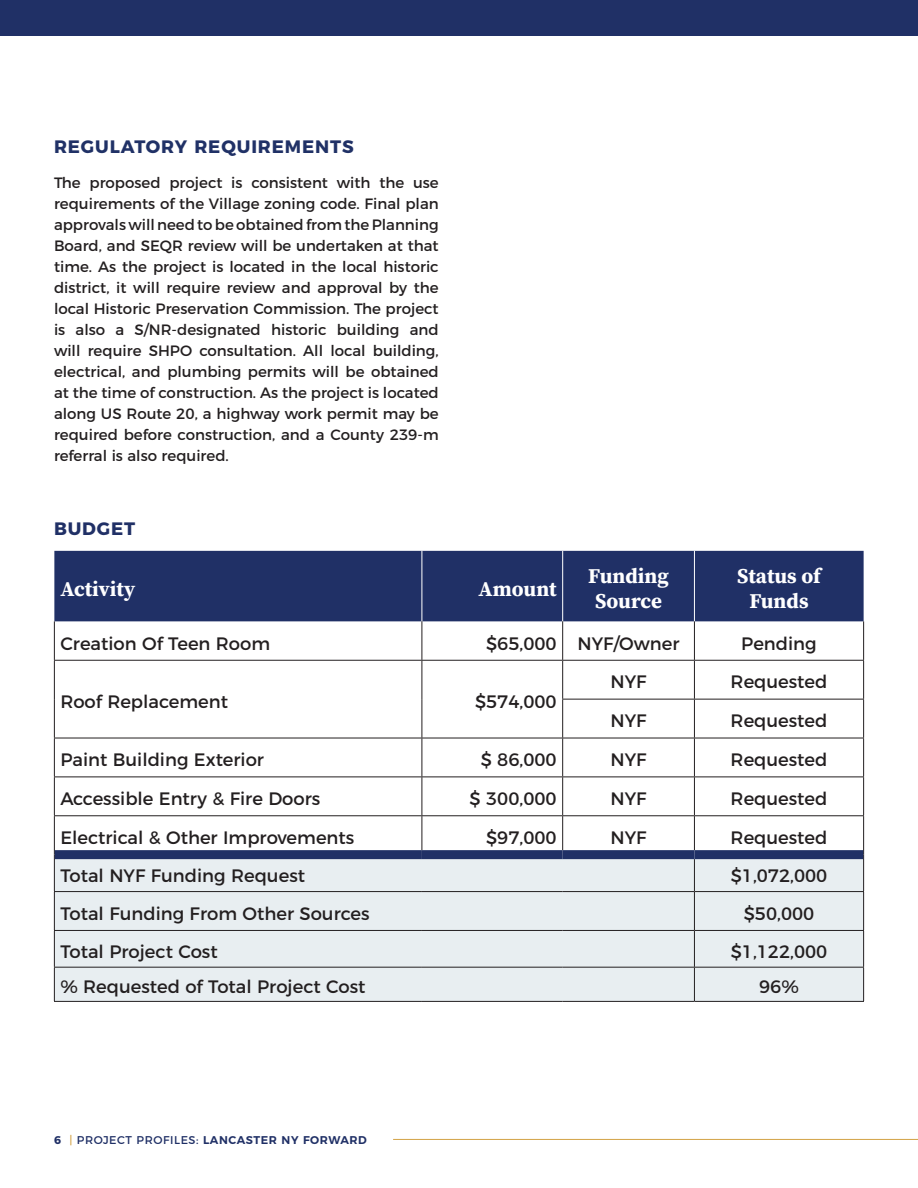
<style>
.page{position:relative;width:918px;height:1188px;background:#fff}
.page>*{position:absolute;margin:0;border:0;box-sizing:border-box;transform-origin:0 0}
.t1{font:700 21px/25.5px "Source Serif Pro";color:#fff;text-align:center}
.t2{font:18px "Montserrat";color:#231f20}
.t3{font:700 18px "Montserrat";letter-spacing:.05em;color:#203166}
.t4{font:700 18px "Montserrat";letter-spacing:.05em;color:#203066}
.t5{font:15px/21px "Montserrat";color:#231f20;text-align:justify}
.t6{font:600 11.25px "Montserrat";letter-spacing:.05em;color:#203066}
.s1{font-weight:700}
.s2{font-weight:400;color:#d3a245}
.s3{font-weight:400}
</style>
<div class="page">
<div style="left:0;top:0;width:918px;height:36px;background:#203066"></div>
<hr style="left:393px;top:1139px;width:525px;height:1px;background:#d3a245">
<div style="left:54px;top:551px;width:810px;height:70px;background:#203066"></div>
<div style="left:55px;top:859px;width:808px;height:142px;background:#e8eef1"></div>
<hr style="left:422px;top:551px;width:1px;height:70px;background:#fff">
<hr style="left:562px;top:551px;width:1px;height:70px;background:#fff">
<hr style="left:694px;top:551px;width:1px;height:70px;background:#fff">
<hr style="left:54px;top:621px;width:1px;height:39px;background:#231f20">
<hr style="left:863px;top:621px;width:1px;height:39px;background:#231f20">
<hr style="left:563px;top:660px;width:131px;height:1px;background:#231f20">
<hr style="left:694px;top:660px;width:170px;height:1px;background:#231f20">
<hr style="left:863px;top:661px;width:1px;height:38px;background:#231f20">
<hr style="left:562px;top:699px;width:132px;height:1px;background:#231f20">
<hr style="left:694px;top:699px;width:170px;height:1px;background:#231f20">
<hr style="left:863px;top:700px;width:1px;height:38px;background:#231f20">
<hr style="left:563px;top:738px;width:131px;height:1px;background:#231f20">
<hr style="left:694px;top:738px;width:170px;height:1px;background:#231f20">
<hr style="left:863px;top:738px;width:1px;height:39px;background:#231f20">
<hr style="left:563px;top:777px;width:131px;height:1px;background:#231f20">
<hr style="left:694px;top:777px;width:170px;height:1px;background:#231f20">
<hr style="left:863px;top:777px;width:1px;height:38px;background:#231f20">
<hr style="left:563px;top:815px;width:131px;height:1px;background:#231f20">
<hr style="left:694px;top:815px;width:170px;height:1px;background:#231f20">
<hr style="left:863px;top:816px;width:1px;height:39px;background:#231f20">
<hr style="left:54px;top:660px;width:368px;height:1px;background:#231f20">
<hr style="left:54px;top:661px;width:1px;height:38px;background:#231f20">
<hr style="left:422px;top:660px;width:141px;height:1px;background:#231f20">
<hr style="left:54px;top:699px;width:1px;height:39px;background:#231f20">
<hr style="left:54px;top:738px;width:368px;height:1px;background:#231f20">
<hr style="left:54px;top:738px;width:1px;height:39px;background:#231f20">
<hr style="left:422px;top:738px;width:141px;height:1px;background:#231f20">
<hr style="left:54px;top:777px;width:368px;height:1px;background:#231f20">
<hr style="left:54px;top:777px;width:1px;height:38px;background:#231f20">
<hr style="left:422px;top:777px;width:141px;height:1px;background:#231f20">
<hr style="left:54px;top:815px;width:368px;height:1px;background:#231f20">
<hr style="left:54px;top:816px;width:1px;height:39px;background:#231f20">
<hr style="left:422px;top:815px;width:141px;height:1px;background:#231f20">
<hr style="left:54px;top:855px;width:1px;height:36px;background:#231f20">
<hr style="left:863px;top:855px;width:1px;height:36px;background:#231f20">
<hr style="left:54px;top:891px;width:368px;height:1px;background:#231f20">
<hr style="left:54px;top:892px;width:1px;height:38px;background:#231f20">
<hr style="left:422px;top:891px;width:141px;height:1px;background:#231f20">
<hr style="left:563px;top:891px;width:131px;height:1px;background:#231f20">
<hr style="left:694px;top:891px;width:170px;height:1px;background:#231f20">
<hr style="left:863px;top:892px;width:1px;height:38px;background:#231f20">
<hr style="left:54px;top:930px;width:368px;height:1px;background:#231f20">
<hr style="left:54px;top:931px;width:1px;height:36px;background:#231f20">
<hr style="left:422px;top:930px;width:141px;height:1px;background:#231f20">
<hr style="left:563px;top:930px;width:131px;height:1px;background:#231f20">
<hr style="left:694px;top:930px;width:170px;height:1px;background:#231f20">
<hr style="left:863px;top:931px;width:1px;height:36px;background:#231f20">
<hr style="left:54px;top:967px;width:368px;height:1px;background:#231f20">
<hr style="left:54px;top:968px;width:1px;height:33px;background:#231f20">
<hr style="left:422px;top:967px;width:141px;height:1px;background:#231f20">
<hr style="left:563px;top:967px;width:131px;height:1px;background:#231f20">
<hr style="left:694px;top:967px;width:170px;height:1px;background:#231f20">
<hr style="left:863px;top:968px;width:1px;height:33px;background:#231f20">
<hr style="left:54px;top:1001px;width:368px;height:1px;background:#231f20">
<hr style="left:422px;top:1001px;width:141px;height:1px;background:#231f20">
<hr style="left:563px;top:1001px;width:131px;height:1px;background:#231f20">
<hr style="left:694px;top:1001px;width:170px;height:1px;background:#231f20">
<hr style="left:422px;top:621px;width:1px;height:39px;background:#231f20">
<hr style="left:562px;top:621px;width:1px;height:39px;background:#231f20">
<hr style="left:694px;top:621px;width:1px;height:39px;background:#231f20">
<hr style="left:694px;top:661px;width:1px;height:38px;background:#231f20">
<hr style="left:694px;top:700px;width:1px;height:38px;background:#231f20">
<hr style="left:694px;top:738px;width:1px;height:39px;background:#231f20">
<hr style="left:694px;top:777px;width:1px;height:38px;background:#231f20">
<hr style="left:694px;top:816px;width:1px;height:34px;background:#231f20">
<hr style="left:422px;top:661px;width:1px;height:38px;background:#231f20">
<hr style="left:562px;top:661px;width:1px;height:38px;background:#231f20">
<hr style="left:422px;top:699px;width:1px;height:39px;background:#231f20">
<hr style="left:562px;top:700px;width:1px;height:38px;background:#231f20">
<hr style="left:422px;top:738px;width:1px;height:39px;background:#231f20">
<hr style="left:562px;top:738px;width:1px;height:39px;background:#231f20">
<hr style="left:422px;top:777px;width:1px;height:38px;background:#231f20">
<hr style="left:562px;top:777px;width:1px;height:38px;background:#231f20">
<hr style="left:422px;top:816px;width:1px;height:34px;background:#231f20">
<hr style="left:562px;top:816px;width:1px;height:34px;background:#231f20">
<hr style="left:694px;top:859px;width:1px;height:32px;background:#231f20">
<hr style="left:694px;top:892px;width:1px;height:38px;background:#231f20">
<hr style="left:694px;top:931px;width:1px;height:36px;background:#231f20">
<hr style="left:694px;top:968px;width:1px;height:33px;background:#231f20">
<div style="left:55px;top:850px;width:367px;height:9px;background:#203066"></div>
<div style="left:422px;top:850px;width:141px;height:9px;background:#203066"></div>
<div style="left:563px;top:850px;width:131px;height:9px;background:#203066"></div>
<div style="left:694px;top:850px;width:169px;height:9px;background:#203066"></div>
<p class="t3" style="left:54px;top:132px;width:301px">REGULATORY REQUIREMENTS</p>
<p class="t5" style="left:54px;top:171px;width:386px">The proposed project is consistent with the use requirements of the Village zoning code. Final plan approvals will need to be obtained from the Planning Board, and SEQR review will be undertaken at that time. As the project is located in the local historic district, it will require review and approval by the local Historic Preservation Commission. The project is also a S/NR-designated historic building and will require SHPO consultation. All local building, electrical, and plumbing permits will be obtained at the time of construction. As the project is located along US Route 20, a highway work permit may be required before construction, and a County 239-m referral is also required.</p>
<p class="t4" style="left:54px;top:514px;width:83px">BUDGET</p>
<p class="t1" style="left:60px;top:576px;width:76px">Activity</p>
<p class="t1" style="left:479px;top:576px;width:80px">Amount</p>
<p class="t1" style="left:588px;top:563px;width:82px">Funding<br>Source</p>
<p class="t1" style="left:737px;top:563px;width:85px">Status of<br>Funds</p>
<p class="t2" style="left:60px;top:629px;width:211px">Creation Of Teen Room</p>
<p class="t2" style="left:486px;top:629px;width:72px">$65,000</p>
<p class="t2" style="left:578px;top:629px;width:103px">NYF/Owner</p>
<p class="t2" style="left:741px;top:629px;width:77px">Pending</p>
<p class="t2" style="left:60px;top:687px;width:169px">Roof Replacement</p>
<p class="t2" style="left:475px;top:687px;width:83px">$574,000</p>
<p class="t2" style="left:611px;top:668px;width:38px">NYF</p>
<p class="t2" style="left:731px;top:668px;width:98px">Requested</p>
<p class="t2" style="left:611px;top:706px;width:38px">NYF</p>
<p class="t2" style="left:731px;top:706px;width:98px">Requested</p>
<p class="t2" style="left:60px;top:745px;width:205px">Paint Building Exterior</p>
<p class="t2" style="left:481px;top:745px;width:77px">$ 86,000</p>
<p class="t2" style="left:611px;top:745px;width:38px">NYF</p>
<p class="t2" style="left:731px;top:745px;width:98px">Requested</p>
<p class="t2" style="left:60px;top:784px;width:261px">Accessible Entry &amp; Fire Doors</p>
<p class="t2" style="left:470px;top:784px;width:89px">$ 300,000</p>
<p class="t2" style="left:611px;top:784px;width:38px">NYF</p>
<p class="t2" style="left:731px;top:784px;width:98px">Requested</p>
<p class="t2" style="left:60px;top:823px;width:295px">Electrical &amp; Other Improvements</p>
<p class="t2" style="left:486px;top:823px;width:72px">$97,000</p>
<p class="t2" style="left:611px;top:823px;width:38px">NYF</p>
<p class="t2" style="left:731px;top:823px;width:98px">Requested</p>
<p class="t2" style="left:60px;top:861px;width:246px">Total NYF Funding Request</p>
<p class="t2" style="left:731px;top:861px;width:98px">$1,072,000</p>
<p class="t2" style="left:60px;top:899px;width:311px">Total Funding From Other Sources</p>
<p class="t2" style="left:744px;top:899px;width:72px">$50,000</p>
<p class="t2" style="left:60px;top:937px;width:159px">Total Project Cost</p>
<p class="t2" style="left:731px;top:937px;width:98px">$1,122,000</p>
<p class="t2" style="left:60px;top:972px;width:307px">% Requested of Total Project Cost</p>
<p class="t2" style="left:759px;top:972px;width:41px">96%</p>
<p class="t6" style="left:54px;top:1131px;width:314px"><span class="s1">6</span> <span class="s2">|</span> <span class="s3">PROJECT PROFILES:</span> LANCASTER NY FORWARD</p>
</div>
